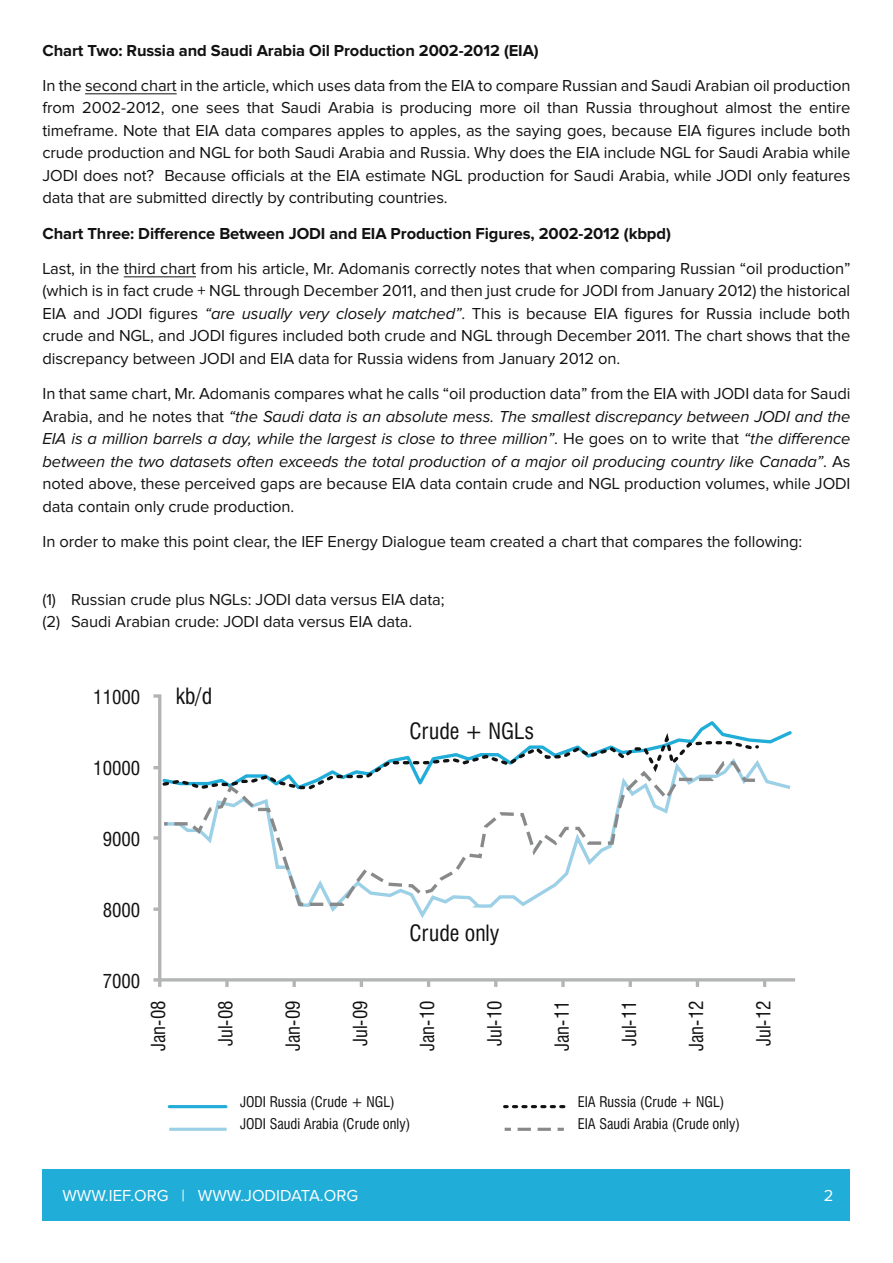
<style>
.page{position:relative;width:893px;height:1263px;background:#fff}
.page>*{position:absolute;margin:0;border:0;box-sizing:border-box;transform-origin:0 0}
.t1{font:condensed 21.9px "Swiss 721 BT";color:#121212}
.t2{font:condensed 18.9px "Swiss 721 BT";color:#121212}
.t3{font:16.5px/22.5px "Proxima Nova";letter-spacing:-.005em;color:#121212;text-align:justify}
.t4{font:700 16.5px "Proxima Nova";letter-spacing:-.005em;color:#121212}
.t5{font:16.5px "Proxima Nova";color:#fff}
.t6{font:condensed 14.4px/22px "Swiss 721 BT";color:#121212}
.s1{font-style:italic}
</style>
<div class="page">
<hr style="left:85px;top:93px;width:92px;height:1px;background:#121212">
<hr style="left:124px;top:276px;width:72px;height:1px;background:#121212">
<div style="left:43px;top:1169px;width:807px;height:51px;background:#20add8"></div>
<svg style="left:153px;top:694px;width:642px;height:289px"></svg>
<svg style="left:153px;top:836px;width:7px;height:4px"></svg>
<svg style="left:153px;top:907px;width:7px;height:4px"></svg>
<svg style="left:153px;top:978px;width:8px;height:9px"></svg>
<svg style="left:225px;top:980px;width:4px;height:7px"></svg>
<svg style="left:292px;top:980px;width:4px;height:7px"></svg>
<svg style="left:360px;top:980px;width:3px;height:7px"></svg>
<svg style="left:427px;top:980px;width:3px;height:7px"></svg>
<svg style="left:494px;top:980px;width:3px;height:7px"></svg>
<svg style="left:561px;top:980px;width:4px;height:7px"></svg>
<svg style="left:629px;top:980px;width:3px;height:7px"></svg>
<svg style="left:696px;top:980px;width:3px;height:7px"></svg>
<svg style="left:763px;top:980px;width:3px;height:7px"></svg>
<svg style="left:161px;top:755px;width:633px;height:167px"></svg>
<svg style="left:161px;top:791px;width:597px;height:117px"></svg>
<svg style="left:153px;top:727px;width:608px;height:64px"></svg>
<hr style="left:169px;top:1105px;width:57px;height:3px;background:#20add8">
<hr style="left:169px;top:1128px;width:58px;height:3px;background:#9cd0e7">
<svg style="left:558px;top:1128px;width:6px;height:3px"></svg>
<svg style="left:505px;top:1128px;width:46px;height:3px"></svg>
<svg style="left:505px;top:1105px;width:59px;height:3px"></svg>
<p class="t4" style="left:43px;top:41px;width:498px">Chart Two: Russia and Saudi Arabia Oil Production 2002-2012 (EIA)</p>
<p class="t3" style="left:43px;top:74px;width:809px">In the second chart in the article, which uses data from the EIA to compare Russian and Saudi Arabian oil production from 2002-2012, one sees that Saudi Arabia is producing more oil than Russia throughout almost the entire timeframe. Note that EIA data compares apples to apples, as the saying goes, because EIA figures include both crude production and NGL for both Saudi Arabia and Russia. Why does the EIA include NGL for Saudi Arabia while JODI does not? Because officials at the EIA estimate NGL production for Saudi Arabia, while JODI only features data that are submitted directly by contributing countries.</p>
<p class="t4" style="left:43px;top:224px;width:630px">Chart Three: Difference Between JODI and EIA Production Figures, 2002-2012 (kbpd)</p>
<p class="t3" style="left:43px;top:258px;width:810px">Last, in the third chart from his article, Mr. Adomanis correctly notes that when comparing Russian “oil production” (which is in fact crude + NGL through December 2011, and then just crude for JODI from January 2012) the historical EIA and JODI figures <span class="s1">“are usually very closely matched”</span>. This is because EIA figures for Russia include both crude and NGL, and JODI figures included both crude and NGL through December 2011. The chart shows that the discrepancy between JODI and EIA data for Russia widens from January 2012 on.</p>
<p class="t3" style="left:43px;top:383px;width:810px">In that same chart, Mr. Adomanis compares what he calls “oil production data” from the EIA with JODI data for Saudi Arabia, and he notes that <span class="s1">“the Saudi data is an absolute mess. The smallest discrepancy between JODI and the EIA is a million barrels a day, while the largest is close to three million”</span>. He goes on to write that <span class="s1">“the difference between the two datasets often exceeds the total production of a major oil producing country like Canada”</span>. As noted above, these perceived gaps are because EIA data contain crude and NGL production volumes, while JODI data contain only crude production.</p>
<p class="t3" style="left:43px;top:531px;width:761px">In order to make this point clear, the IEF Energy Dialogue team created a chart that compares the following:</p>
<p class="t3" style="left:43px;top:588px;width:404px">(1) Russian crude plus NGLs: JODI data versus EIA data; (2) Saudi Arabian crude: JODI data versus EIA data.</p>
<p class="t2" style="left:93px;top:685px;width:49px">11000</p>
<p class="t2" style="left:93px;top:756px;width:49px">10000</p>
<p class="t2" style="left:103px;top:827px;width:39px">9000</p>
<h1 class="t1" style="left:176px;top:683px;width:38px">kb/d</h1>
<h1 class="t1" style="left:410px;top:717px;width:126px">Crude + NGLs</h1>
<p class="t2" style="left:103px;top:898px;width:39px">8000</p>
<p class="t2" style="left:103px;top:969px;width:39px">7000</p>
<h1 class="t1" style="left:410px;top:920px;width:92px">Crude only</h1>
<p class="t2" style="left:147px;top:1051px;width:52px;rotate:-90deg">Jan-08</p>
<p class="t2" style="left:214px;top:1046px;width:47px;rotate:-90deg">Jul-08</p>
<p class="t2" style="left:282px;top:1051px;width:52px;rotate:-90deg">Jan-09</p>
<p class="t2" style="left:349px;top:1046px;width:47px;rotate:-90deg">Jul-09</p>
<p class="t2" style="left:416px;top:1051px;width:52px;rotate:-90deg">Jan-10</p>
<p class="t2" style="left:483px;top:1046px;width:47px;rotate:-90deg">Jul-10</p>
<p class="t2" style="left:551px;top:1051px;width:52px;rotate:-90deg">Jan-11</p>
<p class="t2" style="left:618px;top:1046px;width:47px;rotate:-90deg">Jul-11</p>
<p class="t2" style="left:685px;top:1051px;width:52px;rotate:-90deg">Jan-12</p>
<p class="t2" style="left:752px;top:1046px;width:47px;rotate:-90deg">Jul-12</p>
<p class="t6" style="left:240px;top:1090px;width:172px">JODI Russia (Crude + NGL)<br>JODI Saudi Arabia (Crude only)</p>
<p class="t6" style="left:578px;top:1090px;width:164px">EIA Russia (Crude + NGL)<br>EIA Saudi Arabia (Crude only)</p>
<p class="t5" style="left:62px;top:1187px;width:297px">WWW.IEF.ORG | WWW.JODIDATA.ORG</p>
<p class="t5" style="left:824px;top:1187px;width:11px">2</p>
</div>
